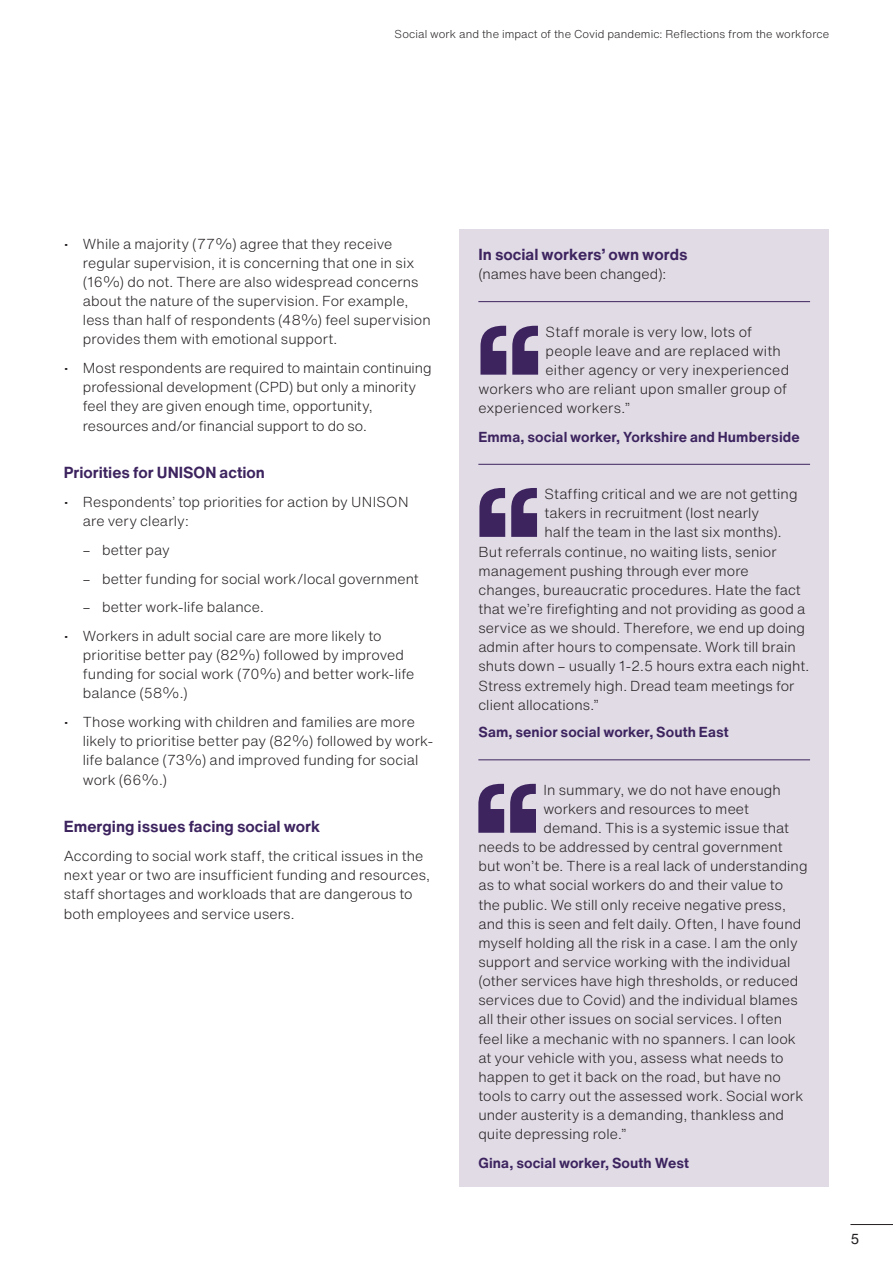
<style>
.page{position:relative;width:893px;height:1263px;background:#fff}
.page>*{position:absolute;margin:0;border:0;box-sizing:border-box;transform-origin:0 0}
.t1{font:700 15.75px "Helvetica Now Text";color:#3d245f}
.body{font:300 14.25px/19.2px "Helvetica Now Text";letter-spacing:.005em;color:#231f20}
.body-2{font:700 14.25px "Helvetica Now Text";letter-spacing:.01em;color:#3d245f}
.t2{font:14.25px "Helvetica Now Text";color:#231f20}
.t3{font:300 11.25px "Helvetica Now Text";letter-spacing:.005em;color:#231f20}
</style>
<div class="page">
<hr style="left:850px;top:1224px;width:43px;height:1px;background:#231f20">
<div style="left:459px;top:230px;width:370px;height:957px;background:#e0dbe5"></div>
<hr style="left:478px;top:301px;width:332px;height:1px;background:#3d245f">
<hr style="left:478px;top:464px;width:332px;height:1px;background:#3d245f">
<hr style="left:478px;top:759px;width:332px;height:1px;background:#3d245f">
<svg style="left:480px;top:326px;width:58px;height:49px"></svg>
<svg style="left:479px;top:488px;width:58px;height:49px"></svg>
<svg style="left:478px;top:784px;width:58px;height:49px"></svg>
<p class="t3" style="left:395px;top:26px;width:436px">Social work and the impact of the Covid pandemic: Reflections from the workforce</p>
<p class="body" style="left:83px;top:234px;width:349px;text-indent:-19px">• While a majority (77%) agree that they receive regular supervision, it is concerning that one in six (16%) do not. There are also widespread concerns about the nature of the supervision. For example, less than half of respondents (48%) feel supervision provides them with emotional support.</p>
<p class="body" style="left:83px;top:358px;width:350px;text-indent:-19px">• Most respondents are required to maintain continuing professional development (CPD) but only a minority feel they are given enough time, opportunity, resources and/or financial support to do so.</p>
<h3 class="t1" style="left:64px;top:461px;width:203px">Priorities for UNISON action</h3>
<p class="body" style="left:83px;top:492px;width:327px;text-indent:-19px">• Respondents’ top priorities for action by UNISON are very clearly:</p>
<p class="body" style="left:83px;top:540px;width:89px">– better pay</p>
<p class="body" style="left:83px;top:568px;width:337px">– better funding for social work/local government</p>
<p class="body" style="left:83px;top:597px;width:183px">– better work-life balance.</p>
<p class="body" style="left:83px;top:626px;width:333px;text-indent:-19px">• Workers in adult social care are more likely to prioritise better pay (82%) followed by improved funding for social work (70%) and better work-life balance (58%.)</p>
<p class="body" style="left:83px;top:712px;width:352px;text-indent:-19px">• Those working with children and families are more likely to prioritise better pay (82%) followed by work&shy;life balance (73%) and improved funding for social work (66%.)</p>
<h3 class="t1" style="left:64px;top:815px;width:258px">Emerging issues facing social work</h3>
<p class="body" style="left:64px;top:846px;width:368px">According to social work staff, the critical issues in the next year or two are insufficient funding and resources, staff shortages and workloads that are dangerous to both employees and service users.</p>
<h3 class="t1" style="left:478px;top:242px;width:211px">In social workers’ own words</h3>
<p class="body" style="left:478px;top:264px;width:189px">(names have been changed):</p>
<p class="body" style="left:546px;top:321px;width:208px">Staff morale is very low, lots of</p>
<p class="body" style="left:546px;top:340px;width:237px">people leave and are replaced with</p>
<p class="body" style="left:546px;top:360px;width:245px">either agency or very inexperienced</p>
<p class="body" style="left:478px;top:379px;width:310px">workers who are reliant upon smaller group of</p>
<p class="body" style="left:478px;top:398px;width:153px">experienced workers.”</p>
<p class="body-2" style="left:478px;top:426px;width:323px">Emma, social worker, Yorkshire and Humberside</p>
<p class="body" style="left:544px;top:484px;width:255px">Staffing critical and we are not getting</p>
<p class="body" style="left:544px;top:503px;width:216px">takers in recruitment (lost nearly</p>
<p class="body" style="left:544px;top:522px;width:238px">half the team in the last six months).</p>
<p class="body" style="left:478px;top:541px;width:300px">But referrals continue, no waiting lists, senior</p>
<p class="body" style="left:478px;top:561px;width:272px">management pushing through ever more</p>
<p class="body" style="left:478px;top:580px;width:324px">changes, bureaucratic procedures. Hate the fact</p>
<p class="body" style="left:478px;top:599px;width:329px">that we’re firefighting and not providing as good a</p>
<p class="body" style="left:478px;top:618px;width:328px">service as we should. Therefore, we end up doing</p>
<p class="body" style="left:478px;top:637px;width:319px">admin after hours to compensate. Work till brain</p>
<p class="body" style="left:478px;top:656px;width:332px">shuts down – usually 1-2.5 hours extra each night.</p>
<p class="body" style="left:478px;top:675px;width:318px">Stress extremely high. Dread team meetings for</p>
<p class="body" style="left:478px;top:694px;width:122px">client allocations.”</p>
<p class="body-2" style="left:478px;top:721px;width:252px">Sam, senior social worker, South East</p>
<p class="body" style="left:543px;top:779px;width:239px">In summary, we do not have enough</p>
<p class="body" style="left:543px;top:799px;width:207px">workers and resources to meet</p>
<p class="body" style="left:543px;top:818px;width:247px">demand. This is a systemic issue that</p>
<p class="body" style="left:478px;top:837px;width:306px">needs to be addressed by central government</p>
<p class="body" style="left:478px;top:856px;width:331px">but won’t be. There is a real lack of understanding</p>
<p class="body" style="left:478px;top:875px;width:306px">as to what social workers do and their value to</p>
<p class="body" style="left:478px;top:894px;width:309px">the public. We still only receive negative press,</p>
<p class="body" style="left:478px;top:913px;width:324px">and this is seen and felt daily. Often, I have found</p>
<p class="body" style="left:478px;top:933px;width:321px">myself holding all the risk in a case. I am the only</p>
<p class="body" style="left:478px;top:952px;width:314px">support and service working with the individual</p>
<p class="body" style="left:478px;top:971px;width:321px">(other services have high thresholds, or reduced</p>
<p class="body" style="left:478px;top:990px;width:321px">services due to Covid) and the individual blames</p>
<p class="body" style="left:478px;top:1009px;width:305px">all their other issues on social services. I often</p>
<p class="body" style="left:478px;top:1028px;width:319px">feel like a mechanic with no spanners. I can look</p>
<p class="body" style="left:478px;top:1047px;width:307px">at your vehicle with you, assess what needs to</p>
<p class="body" style="left:478px;top:1066px;width:304px">happen to get it back on the road, but have no</p>
<p class="body" style="left:478px;top:1086px;width:326px">tools to carry out the assessed work. Social work</p>
<p class="body" style="left:478px;top:1105px;width:307px">under austerity is a demanding, thankless and</p>
<p class="body" style="left:478px;top:1124px;width:149px">quite depressing role.”</p>
<p class="body-2" style="left:478px;top:1152px;width:212px">Gina, social worker, South West</p>
<p class="t2" style="left:850px;top:1228px;width:11px">5</p>
</div>
